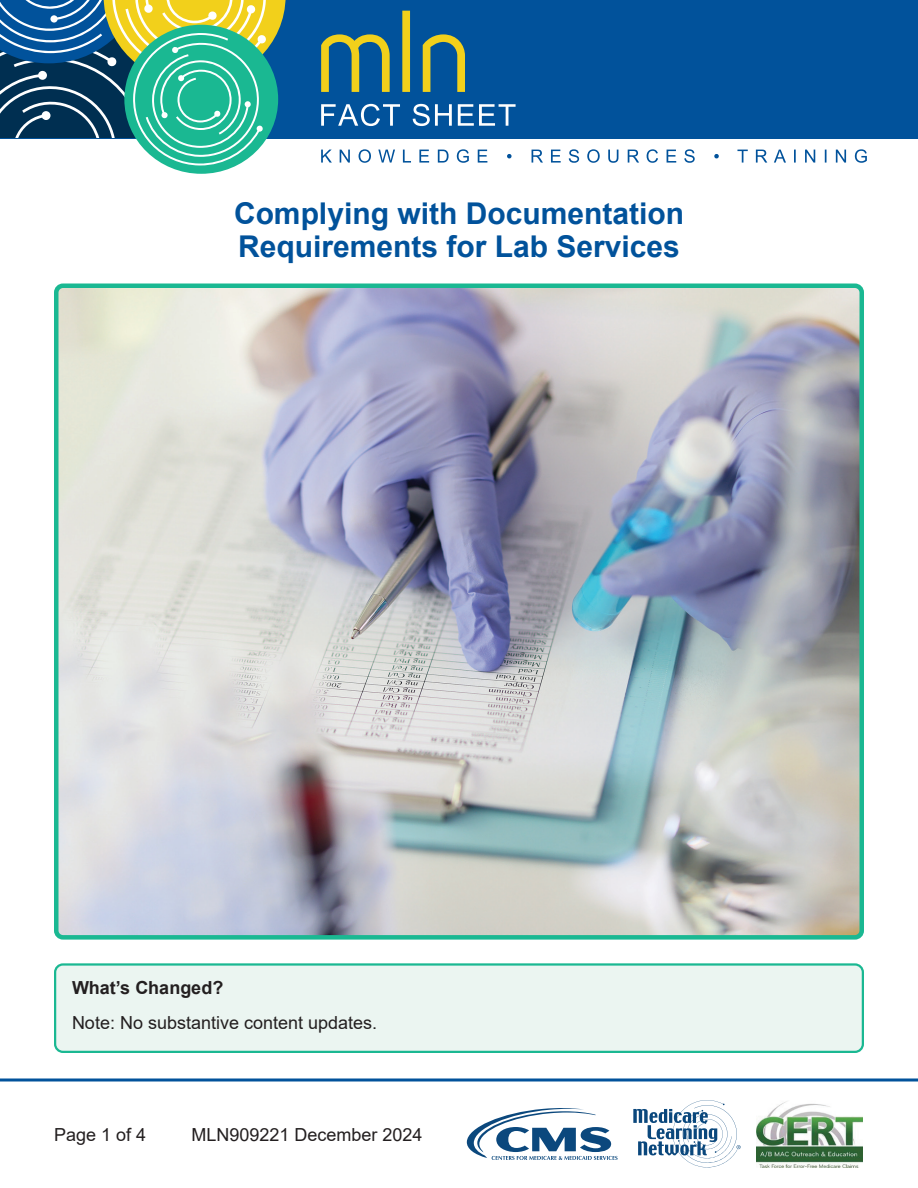
<style>
.page{position:relative;width:918px;height:1188px;background:#fff}
.page>*{position:absolute;margin:0;border:0;box-sizing:border-box;transform-origin:0 0}
.t1{font:700 30px/33px "Arial";color:#01529b}
.t2{font:18px "Arial";color:#231f20}
.t3{font:700 18px "Arial";color:#231f20}
</style>
<div class="page">
<svg style="left:0;top:1078px;width:918px;height:4px"></svg>
<div style="left:0;top:0;width:918px;height:138px;background:#01529b"></div>
<svg style="left:0;top:0;width:286px;height:165px"></svg>
<svg style="left:321px;top:11px;width:144px;height:81px"></svg>
<svg style="left:321px;top:149px;width:546px;height:14px"></svg>
<svg style="left:321px;top:104px;width:195px;height:22px"></svg>
<img style="left:59px;top:289px;width:800px;height:646px">
<div style="left:54px;top:284px;width:810px;height:656px;border:4px solid #1ab892;border-radius:7px"></div>
<div style="left:54px;top:963px;width:810px;height:90px;border:4px solid #1ab892;border-radius:7px"></div>
<svg style="left:467px;top:1108px;width:151px;height:52px"></svg>
<svg style="left:633px;top:1100px;width:108px;height:67px"></svg>
<img style="left:757px;top:1101px;width:105px;height:67px">
<div style="left:56px;top:966px;width:806px;height:85px;background:#ebf5f1;border-radius:7px"></div>
<h1 class="t1" style="left:234px;top:198px;width:452px">Complying with Documentation<br>Requirements for Lab Services</h1>
<p class="t3" style="left:72px;top:975px;width:153px">What’s Changed?</p>
<p class="t2" style="left:72px;top:1010px;width:307px">Note: No substantive content updates.</p>
<p class="t2" style="left:54px;top:1122px;width:94px">Page 1 of 4</p>
<p class="t2" style="left:192px;top:1122px;width:233px">MLN909221 December 2024</p>
</div>
